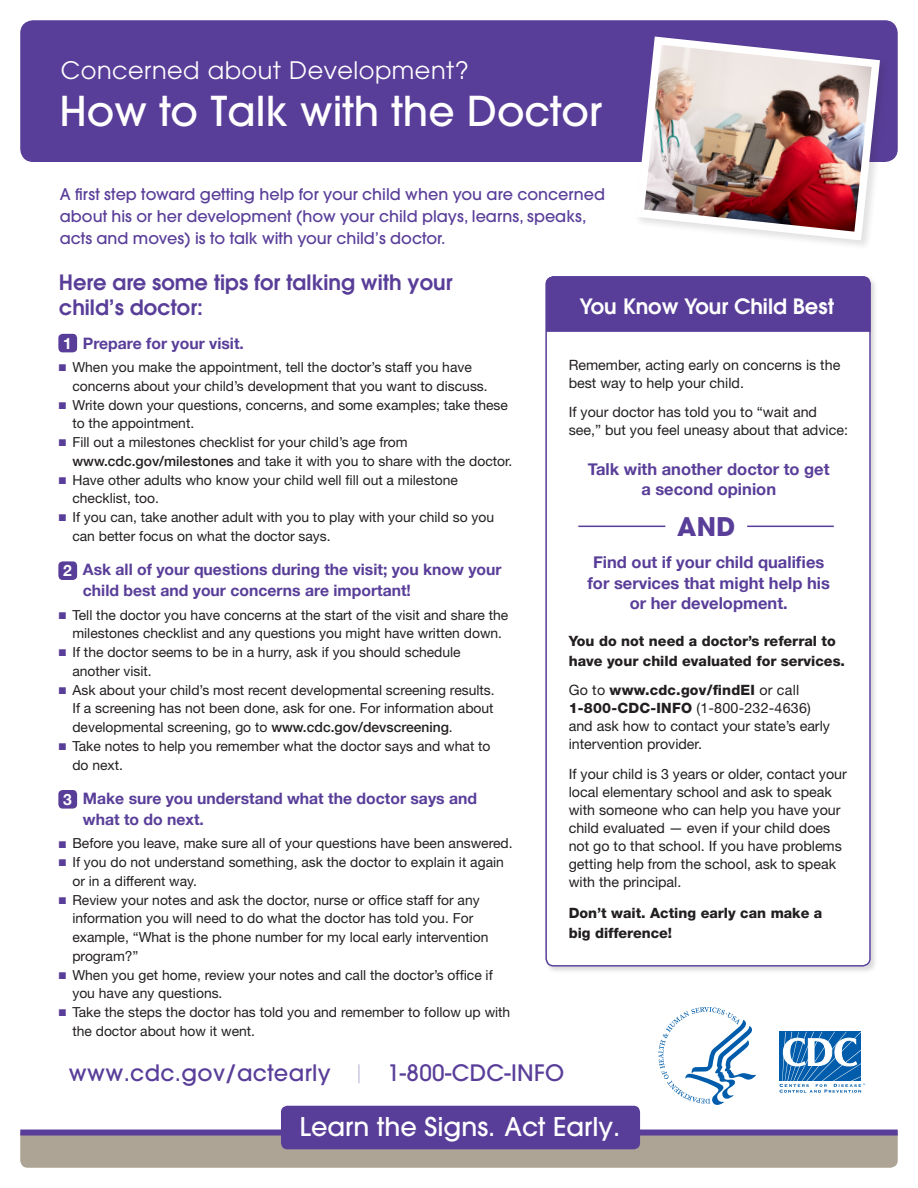
<style>
.page{position:relative;width:918px;height:1188px;background:#fff}
.page>*{position:absolute;margin:0;border:0;box-sizing:border-box;transform-origin:0 0}
.t1{font:500 40.8px "Avant Garde";color:#fff}
.t2{font:500 25.65px "Avant Garde";color:#fff}
.t3{font:700 25.5px "Avant Garde";color:#593e99}
.t4{font:24px "Avant Garde";letter-spacing:.02em;color:#fff}
.t5{font:500 22.5px "Avant Garde";letter-spacing:.015em;color:#593e99}
.t6{font:600 21px/25.5px "Avant Garde";color:#593e99}
.t7{font:600 21px "Avant Garde";color:#fff}
.t8{font:700 16.5px/20.2px "Helvetica Neue";color:#593e99;text-align:center}
.t9{font:500 15.9px/22.2px "Avant Garde";color:#593e99}
.t10{font:700 15.75px/21px "Helvetica Neue";color:#593e99}
.t11{font:700 15.6px "Helvetica Neue";color:#fff}
.t12{font:14.25px/18px "Helvetica Neue";color:#231f20}
.t13{font:800 14.25px/19.5px "Helvetica Neue";color:#231f20}
.t14{font:13.8px/18.8px "Helvetica Neue";color:#231f20}
.s1{color:#593e99}
.s2{font-weight:500}
.s3{font-weight:800}
.s4{font-weight:200;color:#9c8dc3}
</style>
<div class="page">
<div style="left:20px;top:20px;width:878px;height:142px;background:#593e99;border-radius:13px"></div>
<div style="left:635px;top:35px;width:255px;height:216px;background:#231f20;opacity:.13"></div>
<svg style="left:636px;top:37px;width:244px;height:203px"></svg>
<img style="left:644px;top:45px;width:228px;height:187px">
<div style="left:544px;top:275px;width:335px;height:700px;background:#231f20;opacity:.17"></div>
<div style="left:546px;top:276px;width:325px;height:691px;background:#fff;border-radius:8px"></div>
<div style="left:546px;top:276px;width:325px;height:56px;background:#593e99"></div>
<div style="left:545px;top:276px;width:326px;height:691px;border:2px solid #593e99;border-radius:8px"></div>
<hr style="left:578px;top:526px;width:87px;height:1px;background:#593e99">
<hr style="left:747px;top:526px;width:87px;height:1px;background:#593e99">
<div style="left:58px;top:334px;width:19px;height:18px;background:#593e99;border-radius:4px"></div>
<div style="left:58px;top:561px;width:19px;height:19px;background:#593e99;border-radius:4px"></div>
<div style="left:58px;top:790px;width:19px;height:19px;background:#593e99;border-radius:4px"></div>
<div style="left:20px;top:1136px;width:878px;height:32px;background:#ada496"></div>
<div style="left:20px;top:1130px;width:878px;height:6px;background:#593e99"></div>
<div style="left:281px;top:1106px;width:359px;height:43px;background:#593e99;border-radius:6px"></div>
<svg style="left:779px;top:1031px;width:82px;height:1px"></svg>
<svg style="left:779px;top:1032px;width:86px;height:61px"></svg>
<svg style="left:658px;top:1007px;width:98px;height:98px"></svg>
<p class="t4" style="left:61px;top:56px;width:410px">Concerned about Development?</p>
<p class="t1" style="left:59px;top:86px;width:544px">How to Talk with the Doctor</p>
<p class="t9" style="left:60px;top:183px;width:547px">A first step toward getting help for your child when you are concerned about his or her development (how your child plays, learns, speaks, acts and moves) is to talk with your child’s doctor.</p>
<p class="t6" style="left:59px;top:269px;width:395px">Here are some tips for talking with your child’s doctor:</p>
<p class="t10" style="left:83px;top:332px;width:163px">Prepare for your visit.</p>
<p class="t14" style="left:72px;top:358px;width:417px;text-indent:-14px"><span class="s1">■</span> When you make the appointment, tell the doctor’s staff you have concerns about your child’s development that you want to discuss.</p>
<p class="t14" style="left:72px;top:395px;width:437px;text-indent:-14px"><span class="s1">■</span> Write down your questions, concerns, and some examples; take these to the appointment.</p>
<p class="t14" style="left:72px;top:433px;width:442px;text-indent:-14px"><span class="s1">■</span> Fill out a milestones checklist for your child’s age from <span class="s2">www.cdc.gov/milestones</span> and take it with you to share with the doctor.</p>
<p class="t14" style="left:72px;top:470px;width:387px;text-indent:-14px"><span class="s1">■</span> Have other adults who know your child well fill out a milestone checklist, too.</p>
<p class="t14" style="left:72px;top:508px;width:423px;text-indent:-14px"><span class="s1">■</span> If you can, take another adult with you to play with your child so you can better focus on what the doctor says.</p>
<p class="t10" style="left:83px;top:559px;width:420px">Ask all of your questions during the visit; you know your child best and your concerns are important!</p>
<p class="t14" style="left:59px;top:605px;width:451px;text-align:center"><span class="s1">■</span> Tell the doctor you have concerns at the start of the visit and share the milestones checklist and any questions you might have written down.</p>
<p class="t14" style="left:72px;top:643px;width:390px;text-indent:-14px"><span class="s1">■</span> If the doctor seems to be in a hurry, ask if you should schedule another visit.</p>
<p class="t14" style="left:72px;top:680px;width:424px;text-align:justify;text-indent:-14px"><span class="s1">■</span> Ask about your child’s most recent developmental screening results.<br>If a screening has not been done, ask for one. For information about developmental screening, go to <span class="s2">www.cdc.gov/devscreening</span>.</p>
<p class="t14" style="left:72px;top:736px;width:420px;text-indent:-14px"><span class="s1">■</span> Take notes to help you remember what the doctor says and what to do next.</p>
<p class="t10" style="left:83px;top:788px;width:396px">Make sure you understand what the doctor says and what to do next.</p>
<p class="t14" style="left:59px;top:834px;width:455px"><span class="s1">■</span> Before you leave, make sure all of your questions have been answered.</p>
<p class="t14" style="left:72px;top:853px;width:433px;text-indent:-14px"><span class="s1">■</span> If you do not understand something, ask the doctor to explain it again or in a different way.</p>
<p class="t14" style="left:72px;top:890px;width:418px;text-indent:-14px"><span class="s1">■</span> Review your notes and ask the doctor, nurse or office staff for any information you will need to do what the doctor has told you. For example, “What is the phone number for my local early intervention program?”</p>
<p class="t14" style="left:72px;top:965px;width:422px;text-indent:-14px"><span class="s1">■</span> When you get home, review your notes and call the doctor’s office if you have any questions.</p>
<p class="t14" style="left:72px;top:1003px;width:439px;text-indent:-14px"><span class="s1">■</span> Take the steps the doctor has told you and remember to follow up with the doctor about how it went.</p>
<p class="t11" style="left:63px;top:334px;width:10px">1</p>
<p class="t11" style="left:63px;top:561px;width:10px">2</p>
<p class="t11" style="left:63px;top:790px;width:10px">3</p>
<p class="t7" style="left:580px;top:292px;width:256px">You Know Your Child Best</p>
<p class="t12" style="left:569px;top:355px;width:273px">Remember, acting early on concerns is the best way to help your child.</p>
<p class="t12" style="left:569px;top:403px;width:281px">If your doctor has told you to “wait and see,” but you feel uneasy about that advice:</p>
<p class="t8" style="left:588px;top:459px;width:243px">Talk with another doctor to get a second opinion</p>
<p class="t3" style="left:677px;top:510px;width:60px">AND</p>
<p class="t8" style="left:587px;top:552px;width:244px">Find out if your child qualifies for services that might help his</p>
<p class="t8" style="left:630px;top:592px;width:159px">or her development.</p>
<p class="t13" style="left:569px;top:631px;width:278px">You do not need a doctor’s referral to have your child evaluated for services.</p>
<p class="t12" style="left:569px;top:681px;width:263px">Go to <span class="s3">www.cdc.gov/findEI</span> or call <span class="s3">1-800-CDC-INFO</span> (1-800-232-4636) and ask how to contact your state’s early intervention provider.</p>
<p class="t12" style="left:569px;top:765px;width:280px">If your child is 3 years or older, contact your local elementary school and ask to speak with someone who can help you have your child evaluated — even if your child does not go to that school. If you have problems getting help from the school, ask to speak with the principal.</p>
<p class="t13" style="left:569px;top:903px;width:255px">Don’t wait. Acting early can make a big difference!</p>
<p class="t5" style="left:69px;top:1059px;width:497px">www.cdc.gov/actearly <span class="s4">|</span> 1-800-CDC-INFO</p>
<p class="t2" style="left:300px;top:1111px;width:322px">Learn the Signs. Act Early.</p>
</div>
